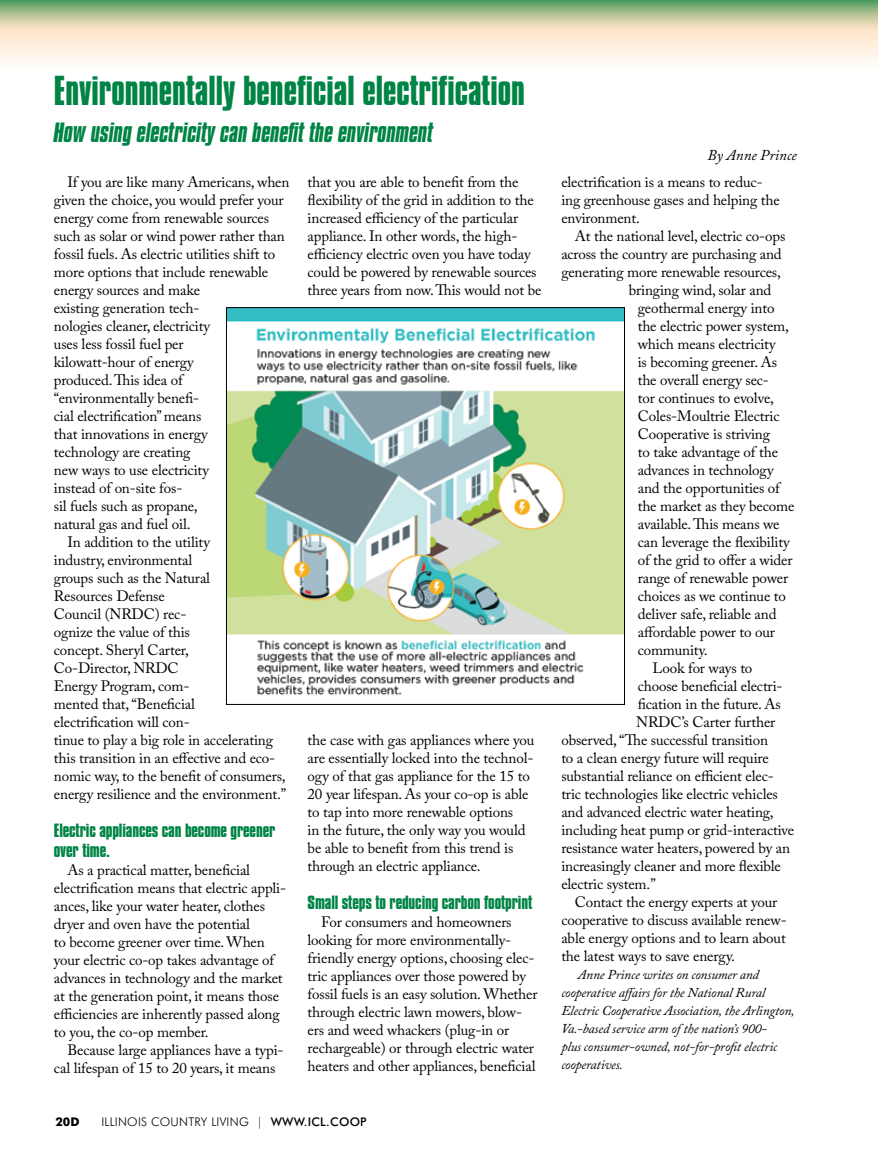
<style>
.page{position:relative;width:878px;height:1161px;background:#fff}
.page>*{position:absolute;margin:0;border:0;box-sizing:border-box;transform-origin:0 0}
.t1{font:700 36px "Compacta BT";color:#008445;scale:.93 1}
.t2{font:italic 700 24px "Compacta BT";color:#008445;scale:.93 1}
.t3{font:700 16.5px/19.8px "Compacta BT";letter-spacing:-.01em;color:#008445}
.t4{font:15px/18px "Adobe Caslon Pro";letter-spacing:-.01em;color:#000}
.t5{font:italic 15px "Adobe Caslon Pro";color:#000}
.t6{font:italic 13.5px/18px "Adobe Caslon Pro";letter-spacing:-.01em;color:#000}
.t7{font:300 12px "Futura BT";letter-spacing:.02em;color:#000}
.t8{font:700 12px "Futura BT";color:#000}
.s1{font-weight:500}
</style>
<div class="page">
<svg style="left:0;top:32px;width:878px;height:32px"></svg>
<div style="left:0;top:0;width:878px;height:32px;background:linear-gradient(to bottom,#5b9e62,#ffe9cc)"></div>
<img style="left:228px;top:309px;width:395px;height:387px">
<h1 class="t1" style="left:54px;top:68px;width:508px">Environmentally beneficial electrification</h1>
<h2 class="t2" style="left:54px;top:118px;width:409px">How using electricity can benefit the environment</h2>
<p class="t4" style="left:67px;top:173px;width:223px">If you are like many Americans, when</p>
<p class="t4" style="left:54px;top:191px;width:231px">given the choice, you would prefer your</p>
<p class="t4" style="left:54px;top:209px;width:217px">energy come from renewable sources</p>
<p class="t4" style="left:54px;top:227px;width:232px">such as solar or wind power rather than</p>
<p class="t4" style="left:54px;top:245px;width:223px">fossil fuels. As electric utilities shift to</p>
<p class="t4" style="left:54px;top:263px;width:216px">more options that include renewable</p>
<p class="t4" style="left:54px;top:281px;width:148px">energy sources and make</p>
<p class="t4" style="left:54px;top:299px;width:147px">existing generation tech-</p>
<p class="t4" style="left:54px;top:317px;width:158px">nologies cleaner, electricity</p>
<p class="t4" style="left:54px;top:335px;width:131px">uses less fossil fuel per</p>
<p class="t4" style="left:54px;top:353px;width:141px">kilowatt-hour of energy</p>
<p class="t4" style="left:54px;top:371px;width:130px">produced. This idea of</p>
<p class="t4" style="left:54px;top:389px;width:147px">“environmentally benefi-</p>
<p class="t4" style="left:54px;top:407px;width:149px">cial electrification” means</p>
<p class="t4" style="left:54px;top:425px;width:155px">that innovations in energy</p>
<p class="t4" style="left:54px;top:443px;width:138px">technology are creating</p>
<p class="t4" style="left:54px;top:461px;width:156px">new ways to use electricity</p>
<p class="t4" style="left:54px;top:479px;width:130px">instead of on-site fos-</p>
<p class="t4" style="left:54px;top:497px;width:145px">sil fuels such as propane,</p>
<p class="t4" style="left:54px;top:515px;width:138px">natural gas and fuel oil.</p>
<p class="t4" style="left:67px;top:533px;width:144px">In addition to the utility</p>
<p class="t4" style="left:54px;top:551px;width:140px">industry, environmental</p>
<p class="t4" style="left:54px;top:569px;width:158px">groups such as the Natural</p>
<p class="t4" style="left:54px;top:587px;width:112px">Resources Defense</p>
<p class="t4" style="left:54px;top:605px;width:134px">Council (NRDC) rec-</p>
<p class="t4" style="left:54px;top:623px;width:137px">ognize the value of this</p>
<p class="t4" style="left:54px;top:641px;width:136px">concept. Sheryl Carter,</p>
<p class="t4" style="left:54px;top:659px;width:126px">Co-Director, NRDC</p>
<p class="t4" style="left:54px;top:677px;width:137px">Energy Program, com-</p>
<p class="t4" style="left:54px;top:695px;width:142px">mented that, “Beneficial</p>
<p class="t4" style="left:54px;top:713px;width:137px">electrification will con-</p>
<p class="t4" style="left:54px;top:731px;width:221px">tinue to play a big role in accelerating</p>
<p class="t4" style="left:54px;top:749px;width:223px">this transition in an effective and eco-</p>
<p class="t4" style="left:54px;top:767px;width:233px">nomic way, to the benefit of consumers,</p>
<p class="t4" style="left:54px;top:785px;width:234px">energy resilience and the environment.”</p>
<p class="t3" style="left:54px;top:821px;width:223px">Electric appliances can become greener over time.</p>
<p class="t4" style="left:54px;top:860px;width:234px;text-indent:14px">As a practical matter, beneficial electrification means that electric appli&shy;ances, like your water heater, clothes dryer and oven have the potential<br>to become greener over time. When your electric co-op takes advantage of advances in technology and the market at the generation point, it means those efficiencies are inherently passed along to you, the co-op member.</p>
<p class="t4" style="left:54px;top:1040px;width:231px;text-indent:14px">Because large appliances have a typi&shy;cal lifespan of 15 to 20 years, it means</p>
<p class="t4" style="left:307px;top:173px;width:235px">that you are able to benefit from the flexibility of the grid in addition to the increased efficiency of the particular appliance. In other words, the high&shy;efficiency electric oven you have today could be powered by renewable sources three years from now. This would not be</p>
<p class="t4" style="left:307px;top:731px;width:228px">the case with gas appliances where you are essentially locked into the technol&shy;ogy of that gas appliance for the 15 to 20 year lifespan. As your co-op is able to tap into more renewable options<br>in the future, the only way you would be able to benefit from this trend is through an electric appliance.</p>
<p class="t3" style="left:307px;top:893px;width:226px">Small steps to reducing carbon footprint</p>
<p class="t4" style="left:307px;top:913px;width:231px;text-indent:14px">For consumers and homeowners looking for more environmentally&shy;friendly energy options, choosing elec&shy;tric appliances over those powered by fossil fuels is an easy solution. Whether through electric lawn mowers, blow&shy;ers and weed whackers (plug-in or rechargeable) or through electric water heaters and other appliances, beneficial</p>
<p class="t8" style="left:55px;top:1114px;width:26px">20d</p>
<p class="t7" style="left:101px;top:1114px;width:267px">ILLINOIS COUNTRY LIVING | <span class="s1">WWW.ICL.COOP</span></p>
<p class="t5" style="left:707px;top:146px;width:91px">By Anne Prince</p>
<p class="t4" style="left:561px;top:173px;width:220px">electrification is a means to reduc&shy;ing greenhouse gases and helping the environment.</p>
<p class="t4" style="left:575px;top:227px;width:212px">At the national level, electric co-ops</p>
<p class="t4" style="left:561px;top:245px;width:222px">across the country are purchasing and</p>
<p class="t4" style="left:561px;top:263px;width:221px">generating more renewable resources,</p>
<p class="t4" style="left:628px;top:281px;width:144px">bringing wind, solar and</p>
<p class="t4" style="left:637px;top:299px;width:138px">geothermal energy into</p>
<p class="t4" style="left:637px;top:317px;width:153px">the electric power system,</p>
<p class="t4" style="left:637px;top:335px;width:139px">which means electricity</p>
<p class="t4" style="left:637px;top:353px;width:141px">is becoming greener. As</p>
<p class="t4" style="left:637px;top:371px;width:133px">the overall energy sec-</p>
<p class="t4" style="left:637px;top:389px;width:138px">tor continues to evolve,</p>
<p class="t4" style="left:637px;top:407px;width:143px">Coles-Moultrie Electric</p>
<p class="t4" style="left:637px;top:425px;width:134px">Cooperative is striving</p>
<p class="t4" style="left:637px;top:443px;width:142px">to take advantage of the</p>
<p class="t4" style="left:637px;top:461px;width:137px">advances in technology</p>
<p class="t4" style="left:637px;top:479px;width:144px">and the opportunities of</p>
<p class="t4" style="left:637px;top:497px;width:158px">the market as they become</p>
<p class="t4" style="left:637px;top:515px;width:143px">available. This means we</p>
<p class="t4" style="left:637px;top:533px;width:153px">can leverage the flexibility</p>
<p class="t4" style="left:637px;top:551px;width:156px">of the grid to offer a wider</p>
<p class="t4" style="left:637px;top:569px;width:152px">range of renewable power</p>
<p class="t4" style="left:637px;top:587px;width:150px">choices as we continue to</p>
<p class="t4" style="left:637px;top:605px;width:140px">deliver safe, reliable and</p>
<p class="t4" style="left:637px;top:623px;width:139px">affordable power to our</p>
<p class="t4" style="left:637px;top:641px;width:71px">community.</p>
<p class="t4" style="left:652px;top:659px;width:102px">Look for ways to</p>
<p class="t4" style="left:637px;top:677px;width:146px">choose beneficial electri-</p>
<p class="t4" style="left:637px;top:695px;width:145px">fication in the future. As</p>
<p class="t4" style="left:636px;top:713px;width:141px">NRDC’s Carter further</p>
<p class="t4" style="left:561px;top:731px;width:208px">observed, “The successful transition</p>
<p class="t4" style="left:561px;top:749px;width:209px">to a clean energy future will require</p>
<p class="t4" style="left:561px;top:767px;width:214px">substantial reliance on efficient elec-</p>
<p class="t4" style="left:561px;top:785px;width:218px">tric technologies like electric vehicles</p>
<p class="t4" style="left:561px;top:803px;width:214px">and advanced electric water heating,</p>
<p class="t4" style="left:561px;top:821px;width:234px">including heat pump or grid-interactive</p>
<p class="t4" style="left:561px;top:839px;width:230px">resistance water heaters, powered by an</p>
<p class="t4" style="left:561px;top:857px;width:221px">increasingly cleaner and more flexible</p>
<p class="t4" style="left:561px;top:875px;width:96px">electric system.”</p>
<p class="t4" style="left:575px;top:893px;width:204px">Contact the energy experts at your</p>
<p class="t4" style="left:561px;top:911px;width:227px">cooperative to discuss available renew-</p>
<p class="t4" style="left:561px;top:929px;width:226px">able energy options and to learn about</p>
<p class="t4" style="left:561px;top:947px;width:175px">the latest ways to save energy.</p>
<p class="t6" style="left:561px;top:965px;width:235px;text-indent:16px">Anne Prince writes on consumer and cooperative affairs for the National Rural Electric Cooperative Association, the Arlington, Va.-based service arm of the nation’s 900-<br>plus consumer-owned, not-for-profit electric cooperatives.</p>
</div>
